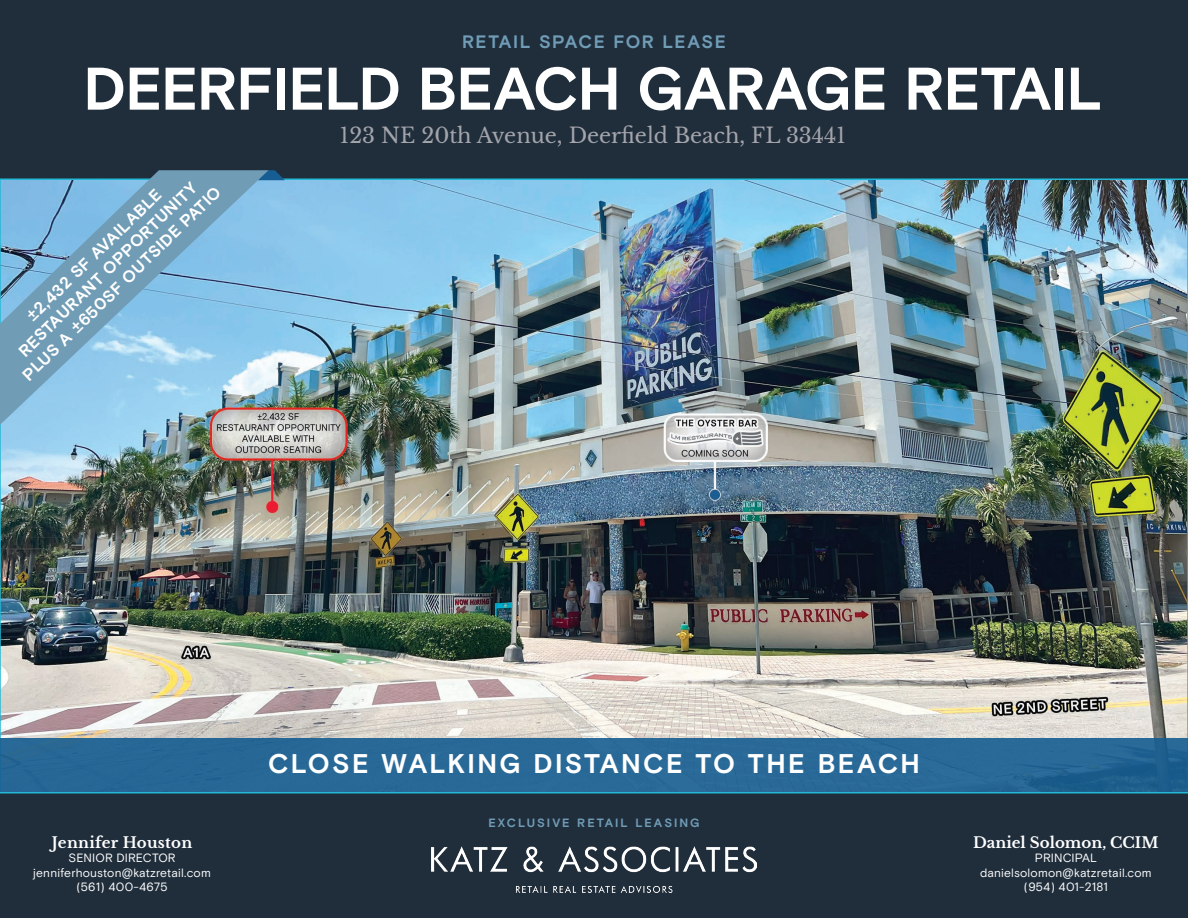
<style>
.page{position:relative;width:1188px;height:918px;background:#202e3c}
.page>*{position:absolute;margin:0;border:0;box-sizing:border-box;transform-origin:0 0}
.t1{font:700 60px "Basis Grotesque Pro";letter-spacing:-.015em;color:#fff}
.t2{font:700 27px "Basis Grotesque Pro";letter-spacing:.085em;color:#fff}
.t3{font:21px "Libre Baskerville";color:#a4a4ab}
.t4{font:700 18px "Basis Grotesque Pro";letter-spacing:.085em;color:#709cb6}
.t5{font:700 16.5px "Basis Grotesque Pro";color:#fff}
.t6{font:700 15px "Libre Baskerville";color:#fff}
.t7{font:700 15px "Libre Baskerville";letter-spacing:.02em;color:#fff}
.t8{font:12px "Basis Grotesque Pro";letter-spacing:.01em;color:#fff}
.t9{font:700 12px "Basis Grotesque Pro";letter-spacing:.165em;color:#709cb6}
</style>
<div class="page">
<img style="left:0;top:178px;width:1188px;height:616px">
<div style="left:0;top:738px;width:1188px;height:54px;background:#286897"></div>
<svg style="left:269px;top:170px;width:16px;height:10px"></svg>
<svg style="left:0;top:170px;width:269px;height:255px"></svg>
<img style="left:432px;top:846px;width:324px;height:46px">
<p class="t4" style="left:462px;top:31px;width:265px">RETAIL SPACE FOR LEASE</p>
<p class="t1" style="left:83px;top:54px;width:1020px">DEERFIELD BEACH GARAGE RETAIL</p>
<p class="t5" style="left:14px;top:346px;width:243px;rotate:-44deg">RESTAURANT OPPORTUNITY</p>
<p class="t5" style="left:18px;top:370px;width:271px;rotate:-44deg">PLUS A ±650SF OUTSIDE PATIO</p>
<p class="t5" style="left:22px;top:311px;width:183px;rotate:-44deg">±2,432 SF AVAILABLE</p>
<p class="t3" style="left:340px;top:123px;width:507px">123 NE 20th Avenue, Deerfield Beach, FL 33441</p>
<p class="t7" style="left:52px;top:833px;width:142px">Jennifer Houston</p>
<p class="t8" style="left:69px;top:851px;width:109px">SENIOR DIRECTOR</p>
<p class="t8" style="left:33px;top:865px;width:179px">jenniferhouston@katzretail.com</p>
<p class="t8" style="left:76px;top:880px;width:93px">(561) 400-4675</p>
<p class="t2" style="left:268px;top:748px;width:653px">CLOSE WALKING DISTANCE TO THE BEACH</p>
<p class="t9" style="left:488px;top:816px;width:213px">EXCLUSIVE RETAIL LEASING</p>
<p class="t6" style="left:973px;top:833px;width:187px">Daniel Solomon, CCIM</p>
<p class="t8" style="left:1035px;top:851px;width:64px">PRINCIPAL</p>
<p class="t8" style="left:980px;top:865px;width:173px">danielsolomon@katzretail.com</p>
<p class="t8" style="left:1024px;top:880px;width:85px">(954) 401-2181</p>
</div>
